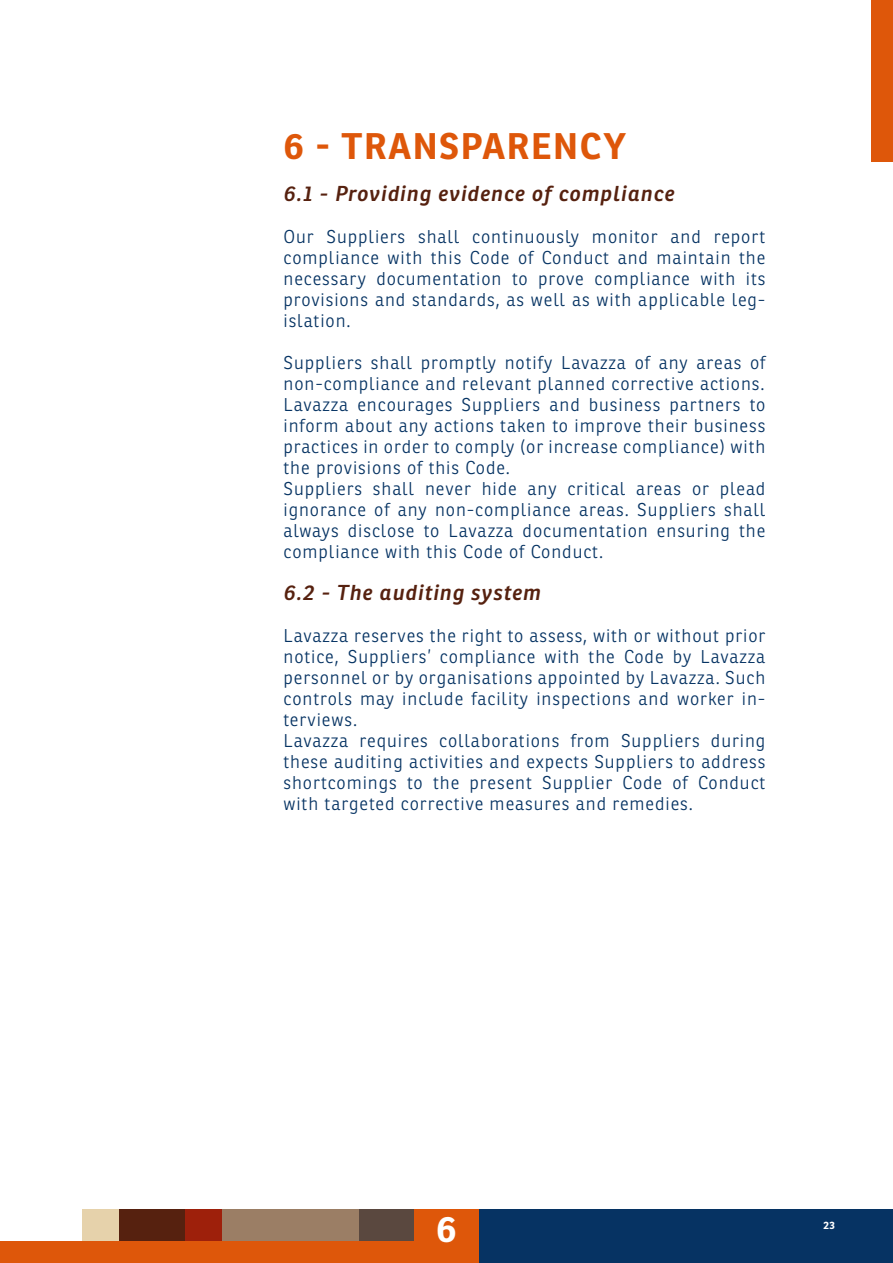
<style>
.page{position:relative;width:893px;height:1263px;background:#fff}
.page>*{position:absolute;margin:0;border:0;box-sizing:border-box;transform-origin:0 0}
.t1{font:700 36px "Ronnia";letter-spacing:.05em;color:#de570a}
.t2{font:700 36px "Ronnia";color:#fff}
.t3{font:italic 600 21px "Ronnia";letter-spacing:.05em;color:#56210f}
.t4{font:300 18px/21px "Ronnia";letter-spacing:.05em;color:#063363}
.t5{font:700 10.5px "Ronnia";color:#fff}
</style>
<div class="page">
<div style="left:82px;top:1209px;width:37px;height:54px;background:#e6d2ab"></div>
<div style="left:359px;top:1209px;width:55px;height:54px;background:#5a483f"></div>
<div style="left:414px;top:1209px;width:65px;height:54px;background:#de570a"></div>
<div style="left:479px;top:1209px;width:414px;height:54px;background:#063363"></div>
<div style="left:185px;top:1209px;width:37px;height:54px;background:#9e200b"></div>
<div style="left:222px;top:1209px;width:137px;height:54px;background:#9b7e65"></div>
<div style="left:119px;top:1209px;width:66px;height:54px;background:#56210f"></div>
<div style="left:0;top:1242px;width:415px;height:21px;background:#de570a"></div>
<div style="left:872px;top:0;width:21px;height:162px;background:#de570a"></div>
<h1 class="t1" style="left:283px;top:123px;width:344px">6 - TRANSPARENCY</h1>
<p class="t3" style="left:283px;top:180px;width:393px">6.1 - Providing evidence of compliance</p>
<p class="t4" style="left:283px;top:226px;width:483px;text-align:justify">Our Suppliers shall continuously monitor and report compliance with this Code of Conduct and maintain the necessary documentation to prove compliance with its provisions and standards, as well as with applicable leg&shy;islation.</p>
<p class="t4" style="left:283px;top:352px;width:483px">Suppliers shall promptly notify Lavazza of any areas of non-compliance and relevant planned corrective actions.<br>Lavazza encourages Suppliers and business partners to inform about any actions taken to improve their business practices in order to comply (or increase compliance) with the provisions of this Code.<br>Suppliers shall never hide any critical areas or plead ignorance of any non-compliance areas. Suppliers shall always disclose to Lavazza documentation ensuring the compliance with this Code of Conduct.</p>
<p class="t3" style="left:283px;top:579px;width:259px">6.2 - The auditing system</p>
<p class="t4" style="left:283px;top:625px;width:483px">Lavazza reserves the right to assess, with or without prior notice, Suppliers’ compliance with the Code by Lavazza personnel or by organisations appointed by Lavazza. Such controls may include facility inspections and worker in&shy;terviews.<br>Lavazza requires collaborations from Suppliers during these auditing activities and expects Suppliers to address shortcomings to the present Supplier Code of Conduct with targeted corrective measures and remedies.</p>
<h1 class="t2" style="left:436px;top:1206px;width:22px">6</h1>
<p class="t5" style="left:823px;top:1218px;width:13px">23</p>
</div>
